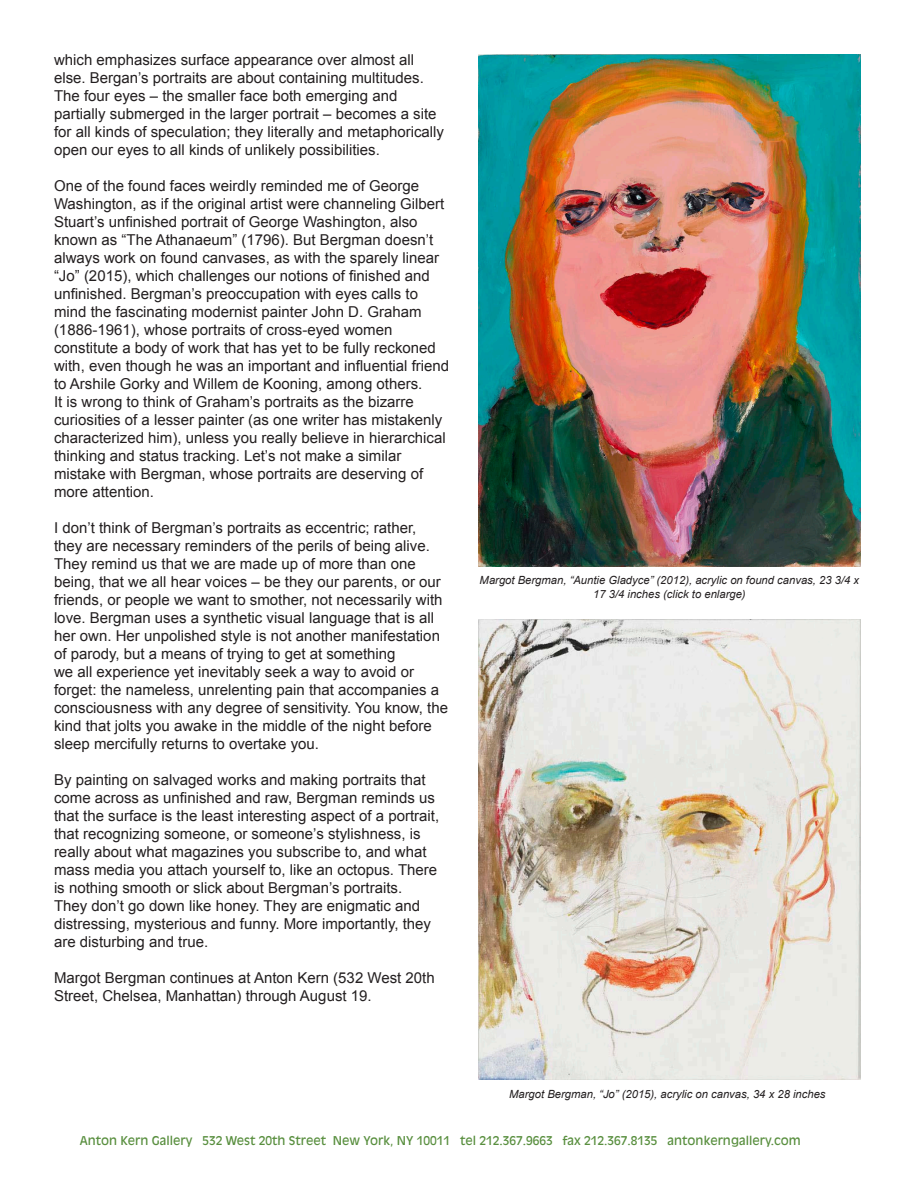
<style>
.page{position:relative;width:918px;height:1188px;background:#fff}
.page>*{position:absolute;margin:0;border:0;box-sizing:border-box;transform-origin:0 0}
.t1{font:15px/18px "Arial";color:#231f20}
.t2{font:12px "Antique Olive";color:#598f3f}
.t3{font:italic 11.25px/13.5px "Arial";color:#231f20;text-align:center}
</style>
<div class="page">
<img style="left:478px;top:54px;width:382px;height:512px">
<img style="left:478px;top:619px;width:382px;height:461px">
<p class="t1" style="left:54px;top:51px;width:392px">which emphasizes surface appearance over almost all else. Bergan’s portraits are about containing multitudes.<br>The four eyes – the smaller face both emerging and partially submerged in the larger portrait – becomes a site for all kinds of speculation; they literally and metaphorically open our eyes to all kinds of unlikely possibilities.</p>
<p class="t1" style="left:54px;top:177px;width:397px">One of the found faces weirdly reminded me of George Washington, as if the original artist were channeling Gilbert Stuart’s unfinished portrait of George Washington, also known as “The Athanaeum” (1796). But Bergman doesn’t always work on found canvases, as with the sparely linear “Jo” (2015), which challenges our notions of finished and unfinished. Bergman’s preoccupation with eyes calls to mind the fascinating modernist painter John D. Graham (1886-1961), whose portraits of cross-eyed women constitute a body of work that has yet to be fully reckoned with, even though he was an important and influential friend to Arshile Gorky and Willem de Kooning, among others.<br>It is wrong to think of Graham’s portraits as the bizarre curiosities of a lesser painter (as one writer has mistakenly characterized him), unless you really believe in hierarchical thinking and status tracking. Let’s not make a similar mistake with Bergman, whose portraits are deserving of more attention.</p>
<p class="t1" style="left:54px;top:519px;width:396px">I don’t think of Bergman’s portraits as eccentric; rather, they are necessary reminders of the perils of being alive.<br>They remind us that we are made up of more than one being, that we all hear voices – be they our parents, or our friends, or people we want to smother, not necessarily with love. Bergman uses a synthetic visual language that is all her own. Her unpolished style is not another manifestation of parody, but a means of trying to get at something<br>we all experience yet inevitably seek a way to avoid or forget: the nameless, unrelenting pain that accompanies a consciousness with any degree of sensitivity. You know, the kind that jolts you awake in the middle of the night before sleep mercifully returns to overtake you.</p>
<p class="t1" style="left:54px;top:771px;width:387px">By painting on salvaged works and making portraits that come across as unfinished and raw, Bergman reminds us that the surface is the least interesting aspect of a portrait, that recognizing someone, or someone’s stylishness, is really about what magazines you subscribe to, and what mass media you attach yourself to, like an octopus. There is nothing smooth or slick about Bergman’s portraits.<br>They don’t go down like honey. They are enigmatic and distressing, mysterious and funny. More importantly, they are disturbing and true.</p>
<p class="t1" style="left:54px;top:969px;width:382px">Margot Bergman continues at Anton Kern (532 West 20th<br>Street, Chelsea, Manhattan) through August 19.</p>
<p class="t3" style="left:480px;top:574px;width:381px">Margot Bergman, “Auntie Gladyce” (2012), acrylic on found canvas, 23 3/4 x<br>17 3/4 inches (click to enlarge)</p>
<p class="t3" style="left:509px;top:1087px;width:318px">Margot Bergman, “Jo” (2015), acrylic on canvas, 34 x 28 inches</p>
<p class="t2" style="left:80px;top:1133px;width:722px">Anton Kern Gallery 532 West 20th Street New York, NY 10011 tel 212.367.9663 fax 212.367.8135 antonkerngallery.com</p>
</div>
